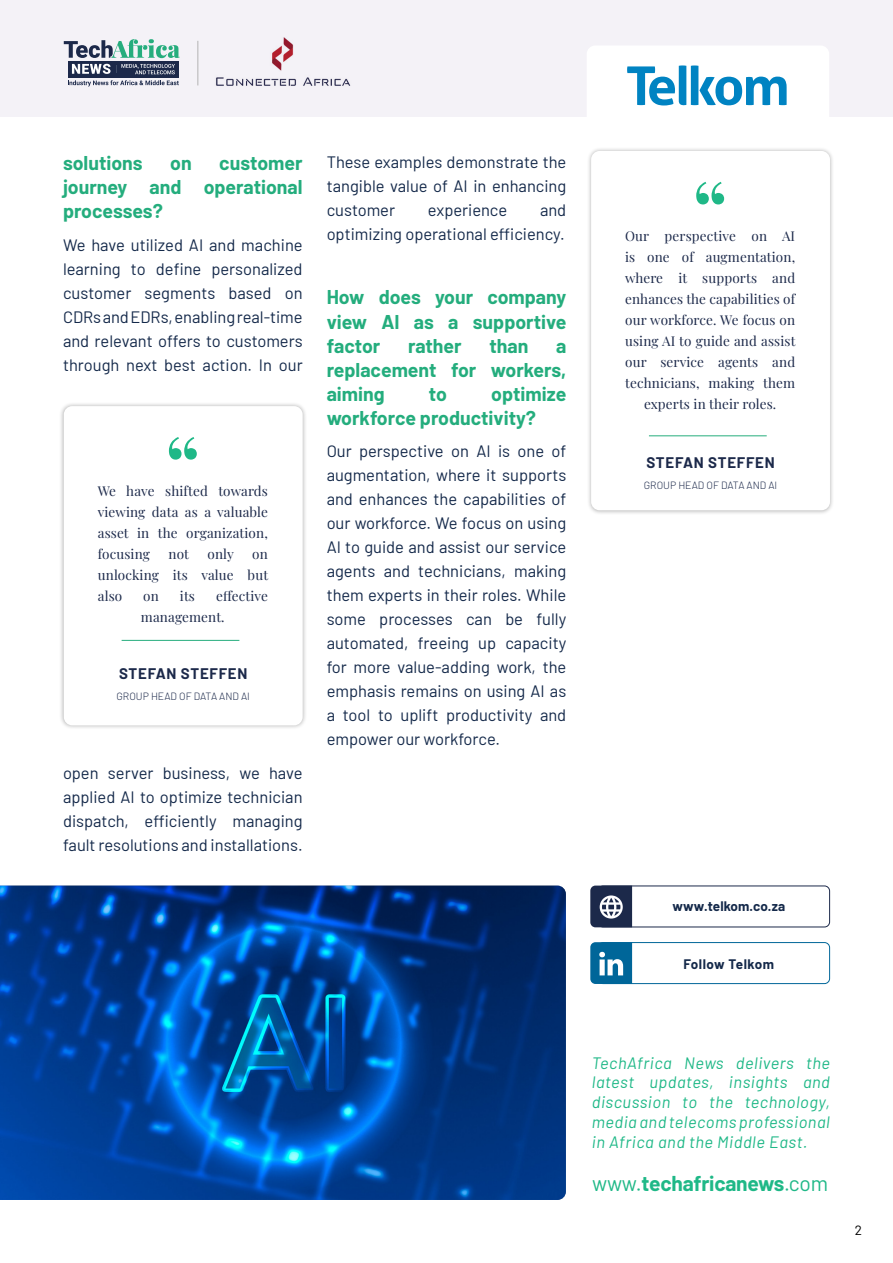
<style>
.page{position:relative;width:893px;height:1263px;background:#fff}
.page>*{position:absolute;margin:0;border:0;box-sizing:border-box;transform-origin:0 0}
.t1{font:700 21px "Barlow";letter-spacing:-.01em;color:#1fb887}
.t2{font:700 19.5px/24px "Barlow";color:#24ad7d;text-align:justify}
.t3{font:16.5px/24px "Barlow";color:#14294a;text-align:justify}
.t4{font:italic 16.5px/19.8px "Barlow";letter-spacing:.03em;color:#1fb887;text-align:justify}
.t5{font:700 15px "Barlow";letter-spacing:.05em;color:#1c294a}
.t6{font:13.5px/21px "Playfair Display";letter-spacing:.01em;color:#1c294a;text-align:justify}
.t7{font:700 13.5px "Barlow";letter-spacing:.01em;color:#14294a}
.t8{font:700 13.5px "Barlow";letter-spacing:.04em;color:#14294a}
.t9{font:13.5px "Barlow";color:#000}
.t10{font:300 10.5px "Barlow";color:#1c294a}
.s1{font-weight:400}
</style>
<div class="page">
<div style="left:0;top:0;width:893px;height:117px;background:#f4f2f7"></div>
<div style="left:587px;top:45px;width:242px;height:101px;background:#fff;border-radius:9px"></div>
<div style="left:68px;top:61px;width:111px;height:16px;background:#1c294a"></div>
<svg style="left:64px;top:39px;width:116px;height:19px"></svg>
<svg style="left:68px;top:80px;width:111px;height:6px"></svg>
<svg style="left:72px;top:64px;width:103px;height:10px"></svg>
<hr style="left:197px;top:41px;width:1px;height:44px;background:#b3b3b3">
<svg style="left:627px;top:65px;width:160px;height:41px"></svg>
<img style="left:216px;top:37px;width:135px;height:49px">
<img style="left:0;top:885px;width:566px;height:315px">
<div style="left:59px;top:402px;width:248px;height:328px;background:#000;opacity:.3"></div>
<div style="left:64px;top:406px;width:239px;height:319px;background:#fff;border-radius:9px"></div>
<svg style="left:169px;top:437px;width:28px;height:23px"></svg>
<hr style="left:122px;top:640px;width:117px;height:1px;background:#26ad7d">
<div style="left:586px;top:146px;width:249px;height:369px;background:#000;opacity:.3"></div>
<div style="left:591px;top:151px;width:239px;height:359px;background:#fff;border-radius:9px"></div>
<svg style="left:696px;top:182px;width:28px;height:22px"></svg>
<hr style="left:649px;top:435px;width:118px;height:1px;background:#26ad7d">
<div style="left:598px;top:885px;width:232px;height:42px;border:1px solid #1c294a;border-radius:5px"></div>
<svg style="left:590px;top:885px;width:42px;height:42px;background:#47516c"></svg>
<div style="left:598px;top:942px;width:232px;height:42px;border:1px solid #069;border-radius:5px"></div>
<svg style="left:590px;top:942px;width:42px;height:42px;background:#2d81ab"></svg>
<p class="t2" style="left:63px;top:150px;width:81px">solutions</p>
<p class="t2" style="left:170px;top:150px;width:23px">on</p>
<p class="t2" style="left:63px;top:150px;width:241px;text-indent:156px">customer journey and operational processes?</p>
<p class="t3" style="left:63px;top:232px;width:241px">We have utilized AI and machine learning to define personalized customer segments based on CDRs and EDRs, enabling real-time and relevant offers to customers through next best action. In our</p>
<p class="t6" style="left:98px;top:479px;width:172px">We have shifted towards viewing data as a valuable asset in the organization, focusing</p>
<p class="t6" style="left:169px;top:542px;width:22px">not</p>
<p class="t6" style="left:207px;top:542px;width:28px">only</p>
<p class="t6" style="left:98px;top:542px;width:172px;text-indent:154px">on unlocking its value but also</p>
<p class="t6" style="left:141px;top:584px;width:128px;text-indent:75px">effective management.</p>
<p class="t6" style="left:143px;top:584px;width:17px">on</p>
<p class="t6" style="left:180px;top:584px;width:17px">its</p>
<p class="t5" style="left:119px;top:663px;width:130px">STEFAN STEFFEN</p>
<p class="t10" style="left:116px;top:689px;width:135px">GROUP HEAD OF DATA AND AI</p>
<p class="t3" style="left:63px;top:760px;width:241px">open server business, we have applied AI to optimize technician dispatch, efficiently managing fault resolutions and installations.</p>
<p class="t3" style="left:327px;top:148px;width:241px">These examples demonstrate the tangible value of AI in enhancing customer</p>
<p class="t3" style="left:428px;top:196px;width:81px">experience</p>
<p class="t3" style="left:327px;top:196px;width:241px;text-align:right">and<br>optimizing operational efficiency.</p>
<p class="t2" style="left:327px;top:284px;width:241px">How does your company view AI as a supportive factor</p>
<p class="t2" style="left:408px;top:332px;width:55px">rather</p>
<p class="t2" style="left:489px;top:332px;width:41px">than</p>
<p class="t2" style="left:327px;top:332px;width:241px;text-indent:229px">a replacement for workers, aiming</p>
<p class="t2" style="left:327px;top:380px;width:241px;text-indent:164px">optimize workforce productivity?</p>
<p class="t3" style="left:327px;top:438px;width:241px">Our perspective on AI is one of augmentation, where it supports and enhances the capabilities of our workforce. We focus on using AI to guide and assist our service agents and technicians, making them experts in their roles. While some processes can be fully automated, freeing up capacity for more value-adding work, the emphasis remains on using AI as a tool to uplift productivity and empower our workforce.</p>
<p class="t2" style="left:429px;top:380px;width:20px">to</p>
<p class="t6" style="left:625px;top:224px;width:172px;text-align:center">Our perspective on AI is one of augmentation, where it supports and enhances the capabilities of our workforce. We focus on using AI to guide and assist our service agents and technicians, making them experts in their roles.</p>
<p class="t5" style="left:646px;top:451px;width:130px">STEFAN STEFFEN</p>
<p class="t10" style="left:644px;top:478px;width:135px">GROUP HEAD OF DATA AND AI</p>
<p class="t7" style="left:672px;top:896px;width:114px">www.telkom.co.za</p>
<p class="t8" style="left:683px;top:954px;width:92px">Follow Telkom</p>
<p class="t4" style="left:592px;top:1051px;width:240px">TechAfrica News delivers the latest updates, insights and discussion to the technology, media and telecoms professional in Africa and the Middle East.</p>
<p class="t1" style="left:592px;top:1168px;width:238px"><span class="s1">www.</span>techafricanews<span class="s1">.com</span></p>
<p class="t9" style="left:855px;top:1220px;width:9px">2</p>
</div>
